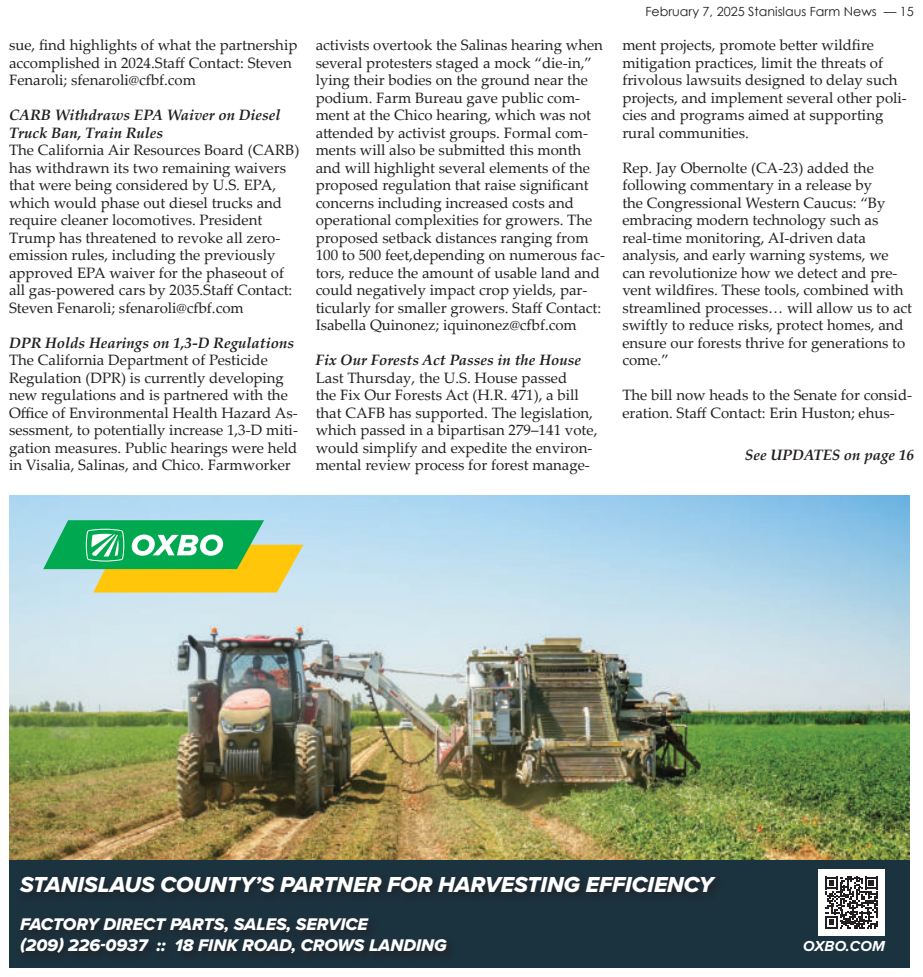
<style>
.page{position:relative;width:923px;height:977px;background:#fff}
.page>*{position:absolute;margin:0;border:0;box-sizing:border-box;transform-origin:0 0}
.t1{font:22.5px "Proxima Nova Extrabld It";color:#fff}
.t2{font:17.5px/21px "Proxima Nova Extrabld It";color:#fff}
.t3{font:15px/17.5px "Palatino Linotype";color:#231f20}
.t4{font:italic 700 15px/17.5px "Palatino Linotype";color:#231f20}
.t5{font:italic 700 15px "Proxima Nova";letter-spacing:.01em;color:#fff}
.t6{font:12.62px "Century Gothic";color:#231f20}
</style>
<div class="page">
<img style="left:9px;top:495px;width:900px;height:365px">
<div style="left:9px;top:860px;width:900px;height:108px;background:#1b323f"></div>
<div style="left:18px;top:915px;width:439px;height:48px;background:#1c2f3a"></div>
<div style="left:18px;top:873px;width:707px;height:29px;background:#1c2d38"></div>
<svg style="left:43px;top:520px;width:260px;height:72px;background:#85c268"></svg>
<div style="left:818px;top:869px;width:66px;height:66px;background:#fff"></div>
<svg style="left:825px;top:876px;width:52px;height:52px"></svg>
<p class="t3" style="left:9px;top:36px;width:290px">sue, find highlights of what the partnership accomplished in 2024.Staff Contact: Steven<br>Fenaroli; sfenaroli@cfbf.com</p>
<p class="t4" style="left:9px;top:108px;width:273px">CARB Withdraws EPA Waiver on Diesel<br>Truck Ban, Train Rules</p>
<p class="t3" style="left:9px;top:143px;width:292px">The California Air Resources Board (CARB) has withdrawn its two remaining waivers that were being considered by U.S. EPA, which would phase out diesel trucks and require cleaner locomotives. President Trump has threatened to revoke all zero&shy;emission rules, including the previously approved EPA waiver for the phaseout of all gas-powered cars by 2035.Staff Contact:<br>Steven Fenaroli; sfenaroli@cfbf.com</p>
<p class="t4" style="left:9px;top:336px;width:287px">DPR Holds Hearings on 1,3-D Regulations</p>
<p class="t3" style="left:9px;top:353px;width:290px">The California Department of Pesticide Regulation (DPR) is currently developing new regulations and is partnered with the Office of Environmental Health Hazard As&shy;sessment, to potentially increase 1,3-D miti&shy;gation measures. Public hearings were held in Visalia, Salinas, and Chico. Farmworker</p>
<p class="t3" style="left:315px;top:38px;width:291px">activists overtook the Salinas hearing when several protesters staged a mock “die-in,” lying their bodies on the ground near the podium. Farm Bureau gave public com&shy;ment at the Chico hearing, which was not attended by activist groups. Formal com&shy;ments will also be submitted this month and will highlight several elements of the proposed regulation that raise significant concerns including increased costs and operational complexities for growers. The proposed setback distances ranging from 100 to 500 feet,depending on numerous fac&shy;tors, reduce the amount of usable land and could negatively impact crop yields, par&shy;ticularly for smaller growers. Staff Contact:<br>Isabella Quinonez; iquinonez@cfbf.com</p>
<p class="t4" style="left:315px;top:353px;width:267px">Fix Our Forests Act Passes in the House</p>
<p class="t3" style="left:315px;top:368px;width:283px">Last Thursday, the U.S. House passed<br>the Fix Our Forests Act (H.R. 471), a bill that CAFB has supported. The legislation, which passed in a bipartisan 279–141 vote, would simplify and expedite the environ&shy;mental review process for forest manage-</p>
<p class="t6" style="left:645px;top:6px;width:270px">February 7, 2025 Stanislaus Farm News — 15</p>
<p class="t3" style="left:622px;top:36px;width:286px">ment projects, promote better wildfire mitigation practices, limit the threats of frivolous lawsuits designed to delay such projects, and implement several other poli&shy;cies and programs aimed at supporting rural communities.</p>
<p class="t3" style="left:622px;top:161px;width:291px">Rep. Jay Obernolte (CA-23) added the following commentary in a release by<br>the Congressional Western Caucus: “By embracing modern technology such as real-time monitoring, AI-driven data analysis, and early warning systems, we can revolutionize how we detect and pre&shy;vent wildfires. These tools, combined with streamlined processes… will allow us to act swiftly to reduce risks, protect homes, and ensure our forests thrive for generations to come.”</p>
<p class="t3" style="left:622px;top:388px;width:291px">The bill now heads to the Senate for consid&shy;eration. Staff Contact: Erin Huston; ehus-</p>
<p class="t4" style="left:745px;top:448px;width:170px">See UPDATES on page 16</p>
<h1 class="t1" style="left:20px;top:874px;width:695px">STANISLAUS COUNTY’S PARTNER FOR HARVESTING EFFICIENCY</h1>
<p class="t2" style="left:20px;top:913px;width:428px">FACTORY DIRECT PARTS, SALES, SERVICE<br>(209) 226-0937 :: 18 FINK ROAD, CROWS LANDING</p>
<p class="t5" style="left:803px;top:939px;width:83px">OXBO.COM</p>
</div>
